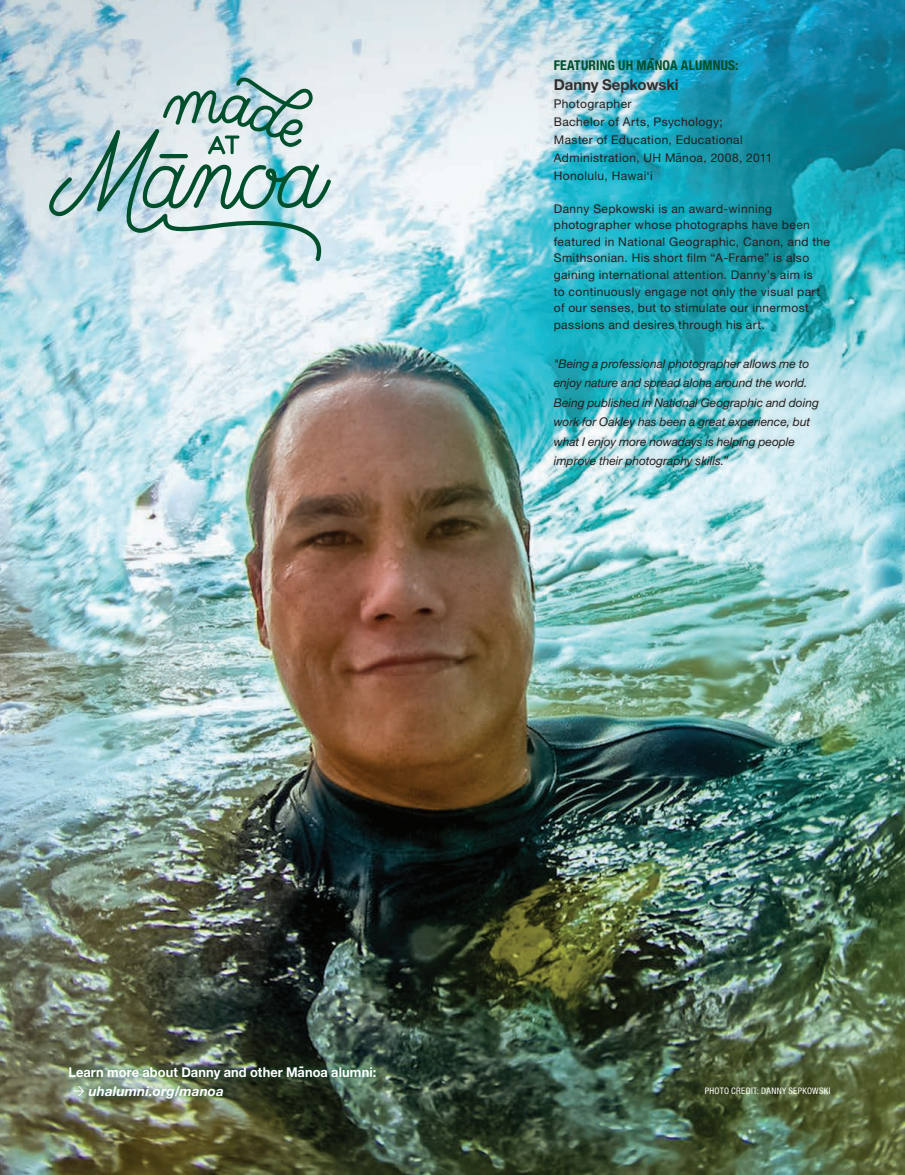
<style>
.page{position:relative;width:905px;height:1175px;background:#fff}
.page>*{position:absolute;margin:0;border:0;box-sizing:border-box;transform-origin:0 0}
.t1{font:700 15px "Helvetica Neue LT Std";letter-spacing:-.005em;color:#312f30}
.t2{font:700 13.5px "Helvetica Neue LT Std";letter-spacing:.01em;color:#fff;scale:.95 1}
.t3{font:700 condensed 13.5px "Helvetica Neue LT Std";letter-spacing:.015em;color:#00502e}
.t4{font:italic 700 13.5px "Helvetica Neue LT Std";letter-spacing:.005em;color:#fff}
.t5{font:12px/16.5px "Helvetica Neue LT Std";letter-spacing:.035em;color:#231f20}
.t6{font:italic 12px/19.5px "Helvetica Neue LT Std";letter-spacing:-.005em;color:#231f20}
.t7{font:condensed 9px "Helvetica Neue LT Std";letter-spacing:.035em;color:#fff}
</style>
<div class="page">
<img style="left:0;top:0;width:904px;height:1174px">
<hr style="left:904px;top:0;width:1px;height:1174px;background:#f1f7e8">
<svg style="left:904px;top:982px;width:1px;height:192px"></svg>
<div style="left:546px;top:51px;width:290px;height:423px;background:#231f20;opacity:.15"></div>
<div style="left:63px;top:1059px;width:320px;height:47px;background:#00502e;opacity:.75"></div>
<svg style="left:49px;top:77px;width:282px;height:184px;background:#afcccd"></svg>
<svg style="left:74px;top:1086px;width:10px;height:10px"></svg>
<h2 class="t3" style="left:650px;top:50px;width:6px">-</h2>
<h2 class="t1" style="left:554px;top:75px;width:126px">Danny Sepkowski</h2>
<p class="t5" style="left:554px;top:94px;width:190px;line-height:18px">Photographer<br>Bachelor of Arts, Psychology;<br>Master of Education, Educational</p>
<p class="t5" style="left:676px;top:145px;width:6px">-</p>
<h2 class="t3" style="left:554px;top:57px;width:186px">FEATURING UH MANOA ALUMNUS:</h2>
<p class="t5" style="left:554px;top:148px;width:220px;line-height:18px">Administration, UH Manoa, 2008, 2011<br>Honolulu, Hawai‘i</p>
<p class="t5" style="left:554px;top:200px;width:278px">Danny Sepkowski is an award-winning photographer whose photographs have been featured in National Geographic, Canon, and the Smithsonian. His short film “A-Frame” is also gaining international attention. Danny’s aim is<br>to continuously engage not only the visual part of our senses, but to stimulate our innermost passions and desires through his art.</p>
<p class="t6" style="left:554px;top:353px;width:266px">"Being a professional photographer allows me to enjoy nature and spread aloha around the world.<br>Being published in National Geographic and doing work for Oakley has been a great experience, but what I enjoy more nowadays is helping people improve their photography skills.”</p>
<p class="t2" style="left:68px;top:1063px;width:326px">Learn more about Danny and other M-anoa alumni:</p>
<p class="t4" style="left:88px;top:1082px;width:137px">uhalumni.org/manoa</p>
<p class="t7" style="left:704px;top:1085px;width:127px">PHOTO CREDIT: DANNY SEPKOWSKI</p>
</div>
